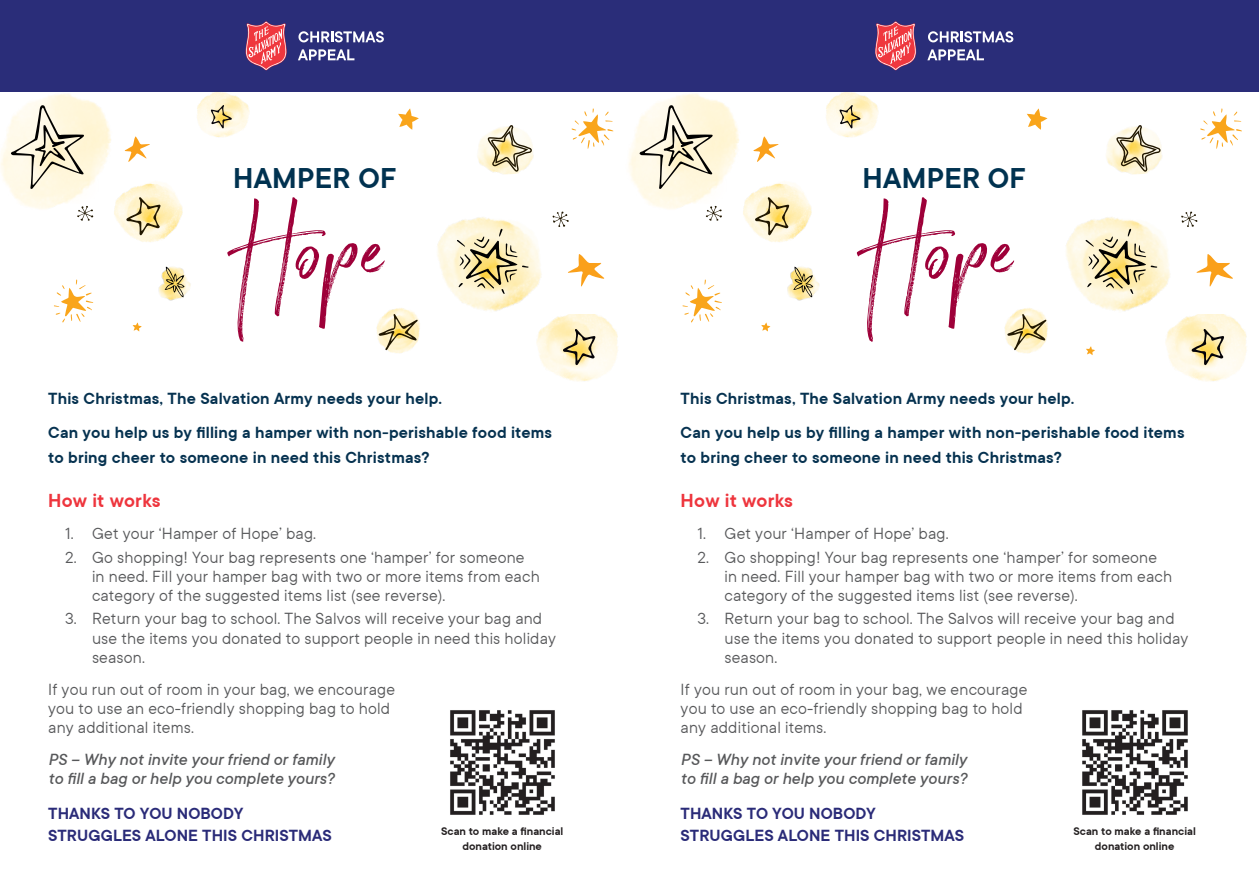
<style>
.page{position:relative;width:1259px;height:893px;background:#fff}
.page>*{position:absolute;margin:0;border:0;box-sizing:border-box;transform-origin:0 0}
.t1{font:139.5px "Wild Spirit";letter-spacing:.01em;color:#9e0039}
.t2{font:600 31.95px "TT Commons";letter-spacing:.01em;color:#003250}
.t3{font:600 21px "TT Commons";letter-spacing:.01em;color:#ee353d}
.t4{font:18px/19.2px "TT Commons";letter-spacing:.01em;color:#57585a}
.t5{font:600 18px/24.9px "TT Commons";letter-spacing:.01em;color:#063250}
.t6{font:italic 500 18px/19.2px "TT Commons";color:#57585a}
.t7{font:600 18px/21.6px "TT Commons";letter-spacing:.005em;color:#2a2b78}
.t8{font:600 12.3px/14.9px "TT Commons";color:#231f20;text-align:center}
</style>
<div class="page">
<img style="left:810px;top:91px;width:74px;height:46px">
<svg style="left:839px;top:105px;width:21px;height:23px"></svg>
<img style="left:1066px;top:217px;width:135px;height:98px">
<svg style="left:1085px;top:229px;width:72px;height:65px;background:#d9cda5"></svg>
<img style="left:615px;top:91px;width:131px;height:126px">
<svg style="left:639px;top:104px;width:74px;height:85px;background:#ddd7c3"></svg>
<img style="left:1165px;top:315px;width:82px;height:66px">
<svg style="left:1191px;top:329px;width:33px;height:36px"></svg>
<img style="left:1004px;top:280px;width:67px;height:74px">
<svg style="left:1007px;top:314px;width:39px;height:36px"></svg>
<img style="left:1106px;top:134px;width:56px;height:41px">
<svg style="left:1116px;top:125px;width:44px;height:47px"></svg>
<svg style="left:1086px;top:346px;width:9px;height:9px"></svg>
<svg style="left:1196px;top:254px;width:37px;height:32px"></svg>
<svg style="left:1181px;top:211px;width:16px;height:16px"></svg>
<img style="left:734px;top:168px;width:78px;height:74px">
<svg style="left:755px;top:197px;width:34px;height:38px"></svg>
<svg style="left:753px;top:136px;width:25px;height:26px"></svg>
<svg style="left:1027px;top:108px;width:20px;height:22px"></svg>
<img style="left:787px;top:266px;width:33px;height:35px">
<svg style="left:793px;top:267px;width:20px;height:30px"></svg>
<svg style="left:682px;top:279px;width:40px;height:43px"></svg>
<svg style="left:706px;top:206px;width:16px;height:15px"></svg>
<img style="left:450px;top:710px;width:105px;height:105px">
<img style="left:1082px;top:710px;width:106px;height:105px">
<svg style="left:761px;top:322px;width:9px;height:9px"></svg>
<svg style="left:1200px;top:108px;width:42px;height:41px"></svg>
<div style="left:0;top:0;width:1259px;height:91px;background:#2a2d79"></div>
<img style="left:182px;top:91px;width:74px;height:46px">
<svg style="left:211px;top:105px;width:21px;height:23px"></svg>
<img style="left:437px;top:217px;width:135px;height:98px">
<svg style="left:457px;top:229px;width:71px;height:65px;background:#d8cda4"></svg>
<img style="left:0;top:91px;width:117px;height:126px">
<svg style="left:11px;top:104px;width:73px;height:85px;background:#ddd6c3"></svg>
<img style="left:536px;top:315px;width:82px;height:66px">
<svg style="left:563px;top:329px;width:32px;height:36px"></svg>
<img style="left:376px;top:280px;width:67px;height:74px">
<svg style="left:379px;top:314px;width:39px;height:36px"></svg>
<img style="left:477px;top:135px;width:57px;height:40px">
<svg style="left:487px;top:125px;width:45px;height:47px"></svg>
<svg style="left:568px;top:254px;width:36px;height:32px"></svg>
<svg style="left:552px;top:211px;width:17px;height:16px"></svg>
<img style="left:105px;top:168px;width:78px;height:74px">
<svg style="left:126px;top:197px;width:35px;height:38px"></svg>
<svg style="left:125px;top:136px;width:25px;height:26px"></svg>
<svg style="left:398px;top:108px;width:21px;height:22px"></svg>
<img style="left:158px;top:266px;width:33px;height:35px">
<svg style="left:165px;top:267px;width:20px;height:30px"></svg>
<svg style="left:54px;top:279px;width:39px;height:43px"></svg>
<svg style="left:77px;top:206px;width:16px;height:15px"></svg>
<svg style="left:133px;top:322px;width:9px;height:9px"></svg>
<svg style="left:571px;top:108px;width:42px;height:41px"></svg>
<svg style="left:298px;top:31px;width:86px;height:11px"></svg>
<svg style="left:298px;top:49px;width:56px;height:11px"></svg>
<svg style="left:246px;top:21px;width:41px;height:49px"></svg>
<svg style="left:928px;top:31px;width:85px;height:11px"></svg>
<svg style="left:927px;top:49px;width:57px;height:11px"></svg>
<svg style="left:875px;top:21px;width:41px;height:49px"></svg>
<p class="t2" style="left:233px;top:158px;width:165px">HAMPER OF</p>
<p class="t1" style="left:240px;top:182px;width:152px">Hope</p>
<p class="t5" style="left:48px;top:385px;width:395px">This Christmas, The Salvation Army needs your help.</p>
<p class="t5" style="left:48px;top:420px;width:505px">Can you help us by filling a hamper with non-perishable food items to bring cheer to someone in need this Christmas?</p>
<p class="t3" style="left:48px;top:487px;width:114px">How it works</p>
<p class="t4" style="left:65px;top:523px;width:253px">1. Get your ‘Hamper of Hope’ bag.</p>
<p class="t4" style="left:92px;top:547px;width:449px;text-indent:-27px">2. Go shopping! Your bag represents one ‘hamper’ for someone in need. Fill your hamper bag with two or more items from each category of the suggested items list (see reverse).</p>
<p class="t4" style="left:92px;top:609px;width:465px;text-indent:-27px">3. Return your bag to school. The Salvos will receive your bag and use the items you donated to support people in need this holiday season.</p>
<p class="t4" style="left:48px;top:679px;width:348px">If you run out of room in your bag, we encourage you to use an eco-friendly shopping bag to hold any additional items.</p>
<p class="t6" style="left:48px;top:749px;width:288px">PS – Why not invite your friend or family to fill a bag or help you complete yours?</p>
<p class="t2" style="left:862px;top:158px;width:165px">HAMPER OF</p>
<p class="t1" style="left:869px;top:182px;width:152px">Hope</p>
<p class="t5" style="left:680px;top:385px;width:395px">This Christmas, The Salvation Army needs your help.</p>
<p class="t5" style="left:680px;top:420px;width:505px">Can you help us by filling a hamper with non-perishable food items to bring cheer to someone in need this Christmas?</p>
<p class="t3" style="left:680px;top:487px;width:114px">How it works</p>
<p class="t4" style="left:697px;top:523px;width:253px">1. Get your ‘Hamper of Hope’ bag.</p>
<p class="t4" style="left:724px;top:547px;width:449px;text-indent:-27px">2. Go shopping! Your bag represents one ‘hamper’ for someone in need. Fill your hamper bag with two or more items from each category of the suggested items list (see reverse).</p>
<p class="t4" style="left:724px;top:609px;width:465px;text-indent:-27px">3. Return your bag to school. The Salvos will receive your bag and use the items you donated to support people in need this holiday season.</p>
<p class="t4" style="left:680px;top:679px;width:348px">If you run out of room in your bag, we encourage you to use an eco-friendly shopping bag to hold any additional items.</p>
<p class="t6" style="left:680px;top:749px;width:288px">PS – Why not invite your friend or family to fill a bag or help you complete yours?</p>
<p class="t7" style="left:48px;top:802px;width:285px">THANKS TO YOU NOBODY<br>STRUGGLES ALONE THIS CHRISTMAS</p>
<p class="t7" style="left:680px;top:802px;width:285px">THANKS TO YOU NOBODY<br>STRUGGLES ALONE THIS CHRISTMAS</p>
<p class="t8" style="left:441px;top:823px;width:124px">Scan to make a financial donation online</p>
<p class="t8" style="left:1073px;top:823px;width:124px">Scan to make a financial donation online</p>
</div>
